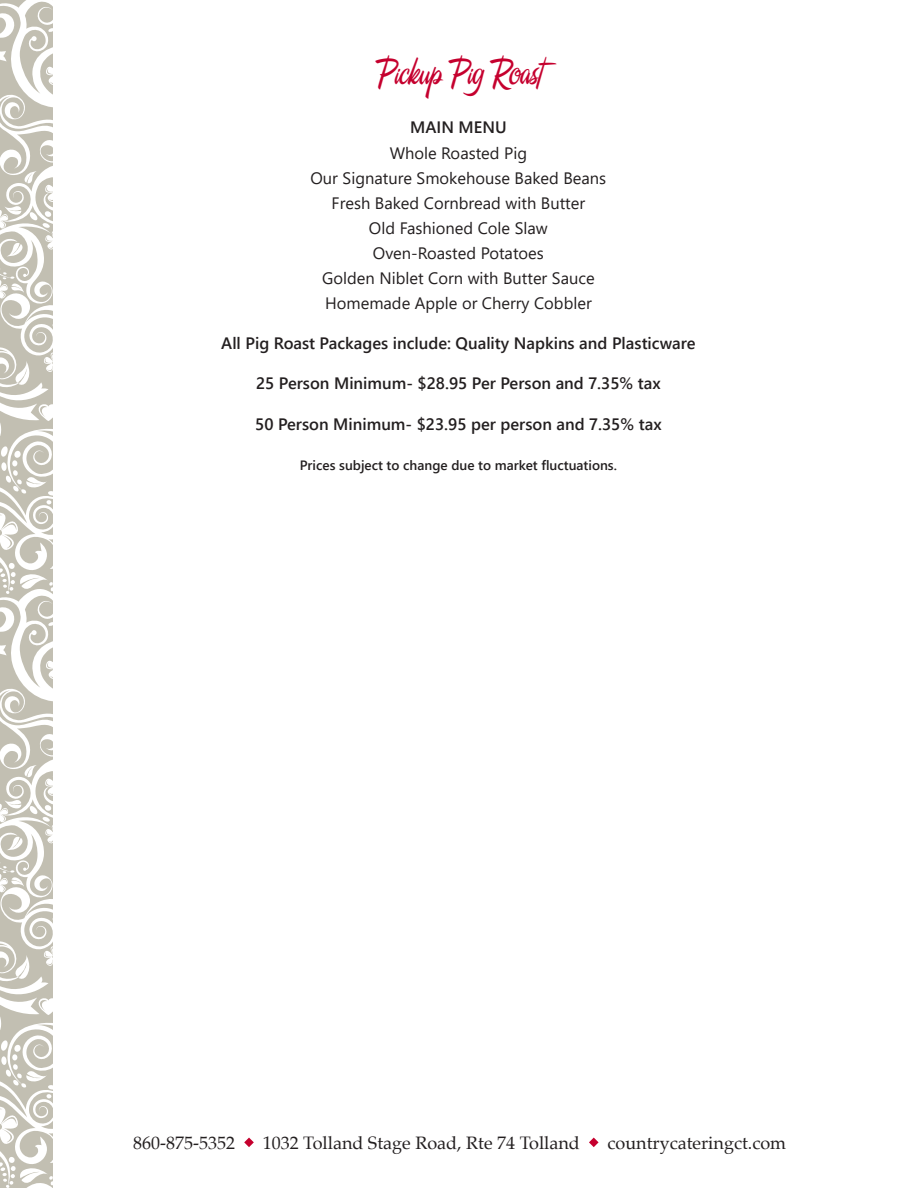
<style>
.page{position:relative;width:918px;height:1188px;background:#fff}
.page>*{position:absolute;margin:0;border:0;box-sizing:border-box;transform-origin:0 0}
.Default{font:37.5px "A&S Signwriter";color:#c5002e}
.t1{font:18px "Palatino";color:#231f20}
.menu_items{font:16.5px "Segoe UI";color:#231f20}
.menu_titles{font:600 16.5px "Segoe UI";color:#231f20}
.fine_print{font:600 13.5px "Segoe UI";color:#231f20}
</style>
<div class="page">
<svg style="left:244px;top:1138px;width:10px;height:9px"></svg>
<svg style="left:589px;top:1138px;width:10px;height:9px"></svg>
<svg style="left:0;top:0;width:53px;height:1188px;fill:#c2bfb2"></svg>
<p class="Default" style="left:376px;top:54px;width:166px">Pickup Pig Roast</p>
<p class="menu_titles" style="left:410px;top:112px;width:98px">MAIN MENU</p>
<p class="menu_items" style="left:390px;top:137px;width:139px">Whole Roasted Pig</p>
<p class="menu_items" style="left:311px;top:162px;width:297px">Our Signature Smokehouse Baked Beans</p>
<p class="menu_items" style="left:332px;top:187px;width:255px">Fresh Baked Cornbread with Butter</p>
<p class="menu_items" style="left:369px;top:212px;width:180px">Old Fashioned Cole Slaw</p>
<p class="menu_items" style="left:373px;top:237px;width:172px">Oven-Roasted Potatoes</p>
<p class="menu_items" style="left:322px;top:262px;width:274px">Golden Niblet Corn with Butter Sauce</p>
<p class="menu_items" style="left:325px;top:288px;width:268px">Homemade Apple or Cherry Cobbler</p>
<p class="menu_titles" style="left:221px;top:328px;width:476px">All Pig Roast Packages include: Quality Napkins and Plasticware</p>
<p class="menu_titles" style="left:256px;top:368px;width:406px">25 Person Minimum- $28.95 Per Person and 7.35% tax</p>
<p class="menu_titles" style="left:255px;top:408px;width:408px">50 Person Minimum- $23.95 per person and 7.35% tax</p>
<p class="fine_print" style="left:300px;top:452px;width:319px">Prices subject to change due to market fluctuations.</p>
<p class="t1" style="left:133px;top:1128px;width:103px">860-875-5352</p>
<p class="t1" style="left:263px;top:1128px;width:319px">1032 Tolland Stage Road, Rte 74 Tolland</p>
<p class="t1" style="left:608px;top:1128px;width:180px">countrycateringct.com</p>
</div>
